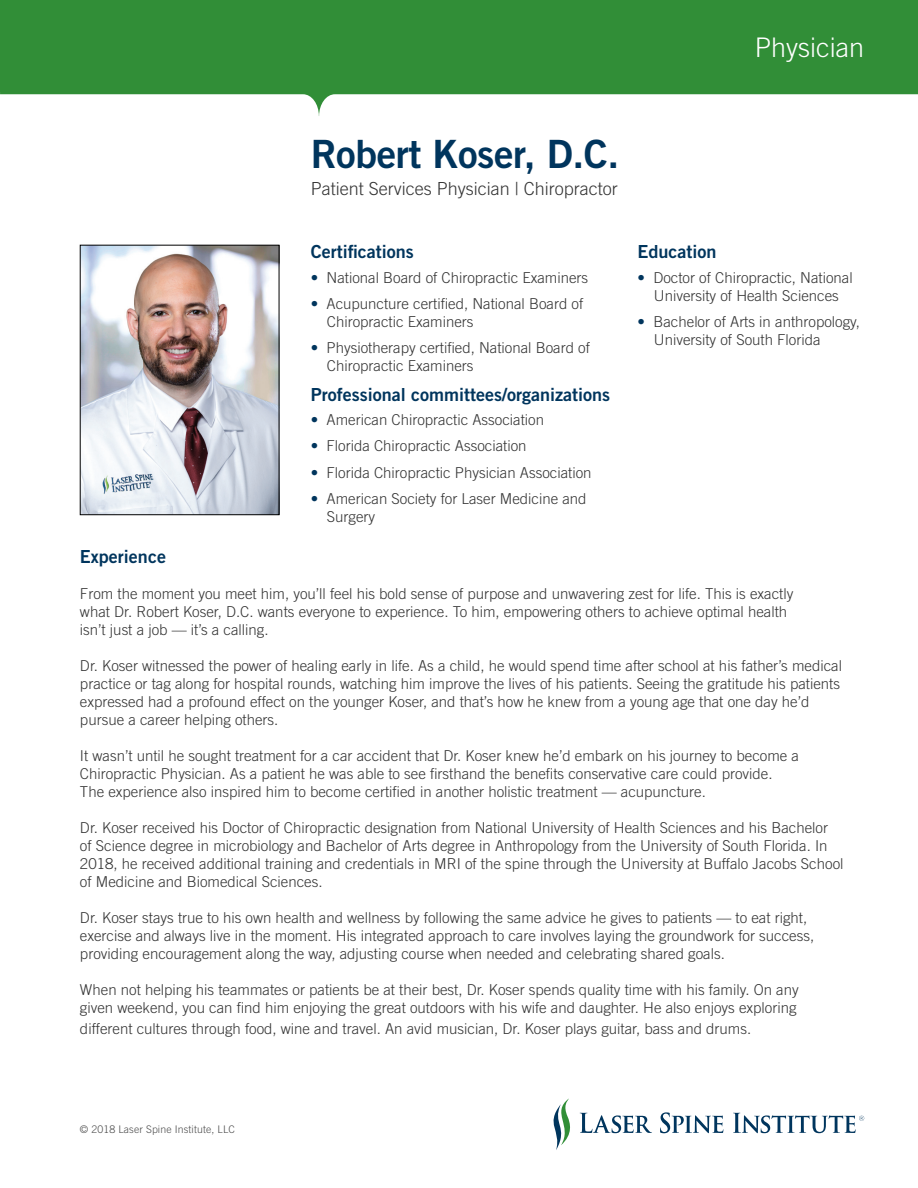
<style>
.page{position:relative;width:918px;height:1188px;background:#fff}
.page>*{position:absolute;margin:0;border:0;box-sizing:border-box;transform-origin:0 0}
.Name{font:39px "Trade Gothic LT Std Bd 2";letter-spacing:-.01em;color:#00355d}
.Position_name{font:300 27px "Trade Gothic LT Std";color:#fff}
.Header_1{font:18px "Trade Gothic LT Std Bd 2";color:#00355d}
.Job_title{font:300 18px "Trade Gothic LT Std";color:#333}
.Bullet_copy{font:300 15px/18px "Trade Gothic LT Std";color:#333}
.t1{font:300 10.5px "Trade Gothic LT Std";letter-spacing:.01em;color:#4d4d4d}
.s1{color:#00355d}
</style>
<div class="page">
<div style="left:0;top:0;width:918px;height:92px;background:#318e37"></div>
<svg style="left:0;top:92px;width:918px;height:24px"></svg>
<img style="left:82px;top:247px;width:195px;height:266px">
<div style="left:80px;top:245px;width:199px;height:270px;border:1px solid #000"></div>
<svg style="left:580px;top:1113px;width:72px;height:20px"></svg>
<svg style="left:660px;top:1112px;width:63px;height:21px"></svg>
<svg style="left:733px;top:1113px;width:131px;height:20px"></svg>
<svg style="left:553px;top:1098px;width:17px;height:52px"></svg>
<p class="Position_name" style="left:755px;top:31px;width:111px">Physician</p>
<p class="Name" style="left:311px;top:130px;width:310px">Robert Koser, D.C.</p>
<p class="Job_title" style="left:311px;top:178px;width:308px">Patient Services Physician | Chiropractor</p>
<p class="Header_1" style="left:311px;top:240px;width:104px">Certifications</p>
<p class="Bullet_copy" style="left:311px;top:268px;width:279px"><span class="s1">•</span> National Board of Chiropractic Examiners</p>
<p class="Bullet_copy" style="left:327px;top:294px;width:258px;text-indent:-16px"><span class="s1">•</span> Acupuncture certified, National Board of<br>Chiropractic Examiners</p>
<p class="Bullet_copy" style="left:327px;top:338px;width:264px;text-indent:-16px"><span class="s1">•</span> Physiotherapy certified, National Board of<br>Chiropractic Examiners</p>
<p class="Header_1" style="left:311px;top:383px;width:301px">Professional committees/organizations</p>
<p class="Bullet_copy" style="left:311px;top:411px;width:235px"><span class="s1">•</span> American Chiropractic Association</p>
<p class="Bullet_copy" style="left:311px;top:437px;width:217px"><span class="s1">•</span> Florida Chiropractic Association</p>
<p class="Bullet_copy" style="left:311px;top:463px;width:282px"><span class="s1">•</span> Florida Chiropractic Physician Association</p>
<p class="Bullet_copy" style="left:327px;top:489px;width:261px;text-indent:-16px"><span class="s1">•</span> American Society for Laser Medicine and<br>Surgery</p>
<p class="Header_1" style="left:638px;top:240px;width:81px">Education</p>
<p class="Bullet_copy" style="left:638px;top:268px;width:217px;text-align:center"><span class="s1">•</span> Doctor of Chiropractic, National<br>University of Health Sciences</p>
<p class="Bullet_copy" style="left:654px;top:312px;width:208px;text-indent:-16px"><span class="s1">•</span> Bachelor of Arts in anthropology,<br>University of South Florida</p>
<p class="Header_1" style="left:80px;top:545px;width:88px">Experience</p>
<p class="Bullet_copy" style="left:80px;top:584px;width:715px">From the moment you meet him, you’ll feel his bold sense of purpose and unwavering zest for life. This is exactly</p>
<p class="Bullet_copy" style="left:80px;top:602px;width:709px">what Dr. Robert Koser, D.C. wants everyone to experience. To him, empowering others to achieve optimal health</p>
<p class="Bullet_copy" style="left:80px;top:620px;width:190px">isn’t just a job — it’s a calling.</p>
<p class="Bullet_copy" style="left:80px;top:656px;width:764px">Dr. Koser witnessed the power of healing early in life. As a child, he would spend time after school at his father’s medical practice or tag along for hospital rounds, watching him improve the lives of his patients. Seeing the gratitude his patients expressed had a profound effect on the younger Koser, and that’s how he knew from a young age that one day he’d pursue a career helping others.</p>
<p class="Bullet_copy" style="left:80px;top:746px;width:721px">It wasn’t until he sought treatment for a car accident that Dr. Koser knew he’d embark on his journey to become a</p>
<p class="Bullet_copy" style="left:80px;top:764px;width:694px">Chiropractic Physician. As a patient he was able to see firsthand the benefits conservative care could provide.<br>The experience also inspired him to become certified in another holistic treatment — acupuncture.</p>
<p class="Bullet_copy" style="left:80px;top:818px;width:765px">Dr. Koser received his Doctor of Chiropractic designation from National University of Health Sciences and his Bachelor of Science degree in microbiology and Bachelor of Arts degree in Anthropology from the University of South Florida. In 2018, he received additional training and credentials in MRI of the spine through the University at Buffalo Jacobs School of Medicine and Biomedical Sciences.</p>
<p class="Bullet_copy" style="left:80px;top:908px;width:729px">Dr. Koser stays true to his own health and wellness by following the same advice he gives to patients — to eat right,</p>
<p class="Bullet_copy" style="left:80px;top:926px;width:736px">exercise and always live in the moment. His integrated approach to care involves laying the groundwork for success,</p>
<p class="Bullet_copy" style="left:80px;top:944px;width:646px">providing encouragement along the way, adjusting course when needed and celebrating shared goals.</p>
<p class="Bullet_copy" style="left:80px;top:980px;width:720px">When not helping his teammates or patients be at their best, Dr. Koser spends quality time with his family. On any</p>
<p class="Bullet_copy" style="left:80px;top:998px;width:718px">given weekend, you can find him enjoying the great outdoors with his wife and daughter. He also enjoys exploring</p>
<p class="Bullet_copy" style="left:80px;top:1020px;width:673px">different cultures through food, wine and travel. An avid musician, Dr. Koser plays guitar, bass and drums.</p>
<p class="t1" style="left:80px;top:1123px;width:156px">© 2018 Laser Spine Institute, LLC</p>
</div>
